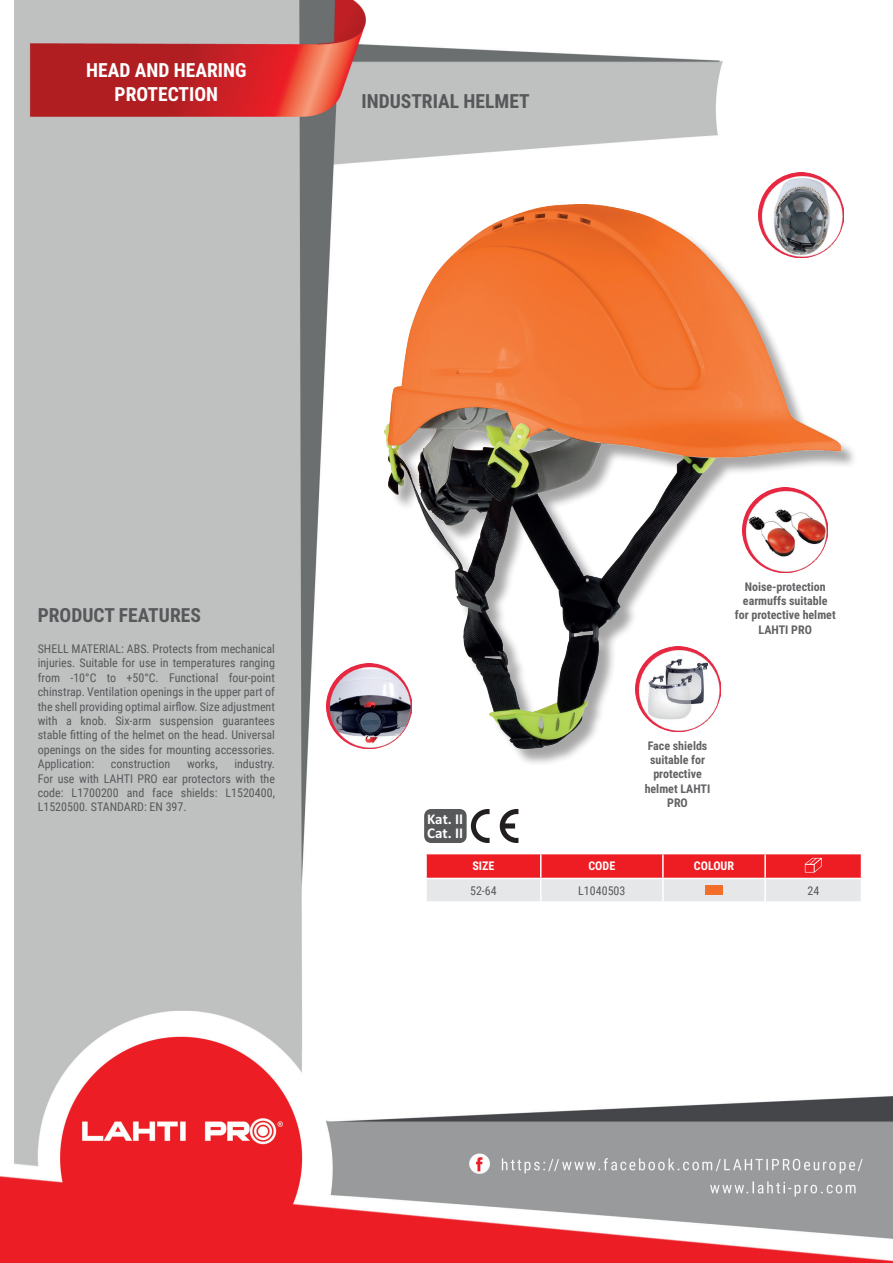
<style>
.page{position:relative;width:893px;height:1263px;background:#fff}
.page>*{position:absolute;margin:0;border:0;box-sizing:border-box;transform-origin:0 0}
.t1{font:700 19.5px "Roboto Condensed";color:#57585a}
.t2{font:700 19.5px/23.4px "Roboto Condensed";color:#fff;text-align:center}
.t3{font:700 15px/13.8px "Calibri Profix";color:#fff}
.t4{font:12px/14.4px "Roboto Condensed";color:#57585a;text-align:justify}
.t5{font:700 12px/14.4px "Roboto Condensed";color:#636366;text-align:center}
.t6{font:700 12px "Roboto Condensed";color:#fff}
</style>
<div class="page">
<img style="left:0;top:0;width:893px;height:1263px">
<div style="left:387px;top:206px;width:472px;height:561px;background:#fff"></div>
<img style="left:384px;top:204px;width:456px;height:544px">
<hr style="left:425px;top:854px;width:2px;height:24px;background:#fff">
<hr style="left:425px;top:879px;width:2px;height:22px;background:#fff">
<hr style="left:425px;top:853px;width:116px;height:1px;background:#fff">
<hr style="left:425px;top:878px;width:116px;height:1px;background:#fff">
<hr style="left:425px;top:901px;width:116px;height:2px;background:#fff">
<hr style="left:541px;top:901px;width:122px;height:2px;background:#fff">
<hr style="left:663px;top:901px;width:102px;height:2px;background:#fff">
<hr style="left:765px;top:901px;width:97px;height:2px;background:#fff">
<svg style="left:426px;top:853px;width:436px;height:48px;background:#eb878b"></svg>
<div style="left:705px;top:885px;width:17px;height:10px;background:#f36e28"></div>
<div style="left:424px;top:809px;width:43px;height:34px;background:#57585a;border-radius:7px"></div>
<svg style="left:500px;top:809px;width:18px;height:34px"></svg>
<svg style="left:471px;top:809px;width:19px;height:34px"></svg>
<img style="left:758px;top:172px;width:85px;height:85px">
<img style="left:326px;top:663px;width:85px;height:85px">
<img style="left:635px;top:646px;width:85px;height:85px">
<img style="left:743px;top:487px;width:85px;height:86px">
<h1 class="t2" style="left:86px;top:58px;width:162px">HEAD AND HEARING<br>PROTECTION</h1>
<h1 class="t1" style="left:361px;top:88px;width:170px">INDUSTRIAL HELMET</h1>
<h1 class="t1" style="left:38px;top:601px;width:165px">PRODUCT FEATURES</h1>
<p class="t4" style="left:38px;top:641px;width:239px">SHELL MATERIAL: ABS. Protects from mechanical injuries. Suitable for use in temperatures ranging from -10°C to +50°C. Functional four-point chinstrap. Ventilation openings in the upper part of the shell providing optimal airflow. Size adjustment with a knob. Six-arm suspension guarantees stable fitting of the helmet on the head. Universal openings on the sides for mounting accessories.<br>Application:</p>
<p class="t4" style="left:38px;top:756px;width:239px;text-indent:197px">industry.<br>For use with LAHTI PRO ear protectors with the code: L1700200 and face shields: L1520400, L1520500. STANDARD: EN 397.</p>
<p class="t4" style="left:111px;top:756px;width:61px">construction</p>
<p class="t4" style="left:187px;top:756px;width:32px">works,</p>
<p class="t5" style="left:735px;top:579px;width:102px">Noise-protection earmuffs suitable for protective helmet<br>LAHTI PRO</p>
<p class="t3" style="left:427px;top:811px;width:38px">Kat. II<br>Cat. II</p>
<p class="t5" style="left:645px;top:737px;width:67px">Face shields suitable for protective helmet LAHTI<br>PRO</p>
<p class="t6" style="left:472px;top:858px;width:23px">SIZE</p>
<p class="t6" style="left:588px;top:858px;width:28px">CODE</p>
<p class="t6" style="left:694px;top:858px;width:42px">COLOUR</p>
<p class="t4" style="left:470px;top:883px;width:28px">52-64</p>
<p class="t4" style="left:578px;top:883px;width:49px">L1040503</p>
<p class="t4" style="left:807px;top:883px;width:13px">24</p>
</div>
